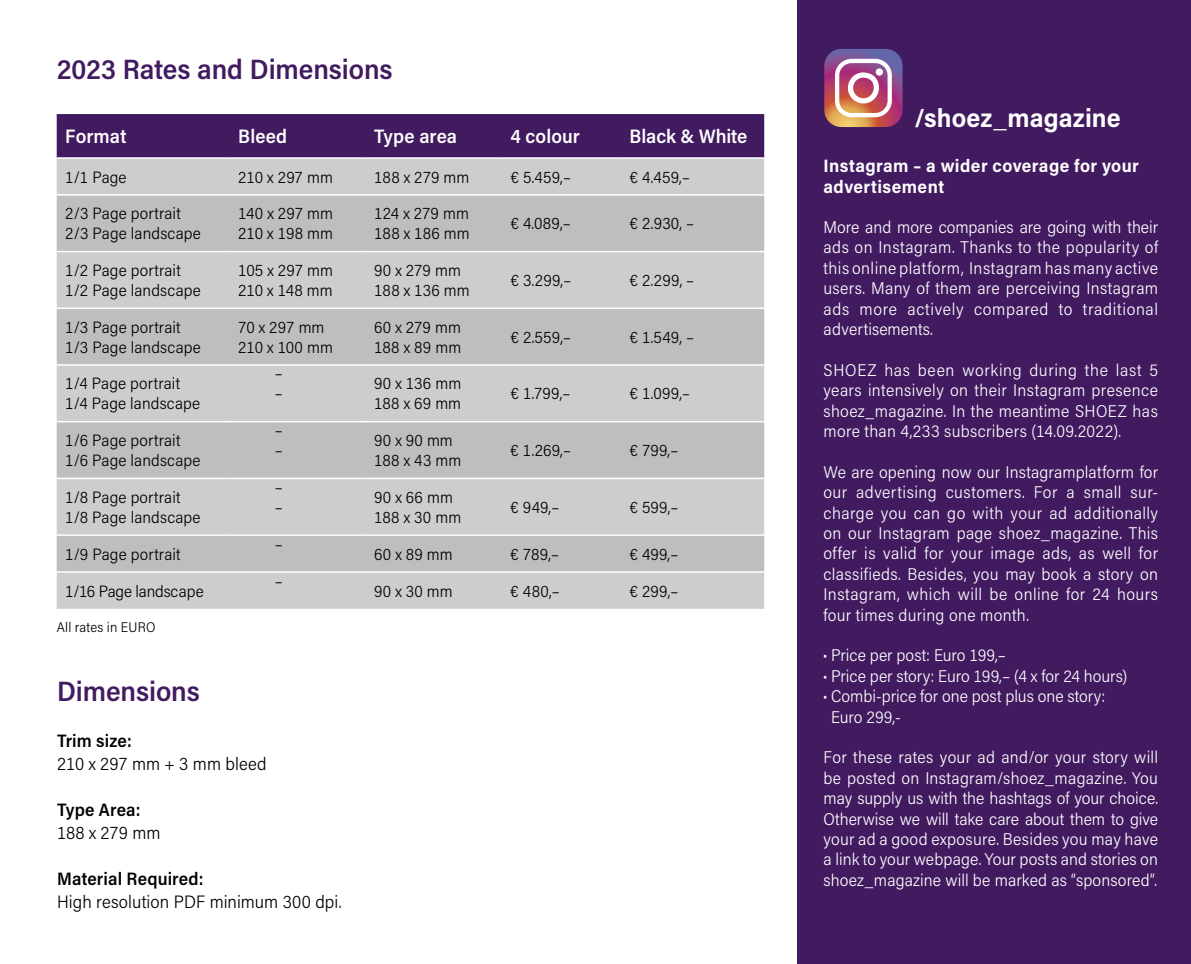
<style>
.page{position:relative;width:1191px;height:964px;background:#fff}
.page>*{position:absolute;margin:0;border:0;box-sizing:border-box;transform-origin:0 0}
.t1{font:600 28px "Acumin Pro Semi Cond";letter-spacing:-.005em;color:#411a60}
.t2{font:700 26px "Acumin Pro Semi Cond";letter-spacing:.005em;color:#fff}
.t3{font:600 19.6px "Acumin Pro Semi Cond";letter-spacing:.005em;color:#fff}
.t4{font:300 18px "Acumin Pro Semi Cond";letter-spacing:.005em;color:#000}
.t5{font:700 18px/21.6px "Acumin Pro Semi Cond";letter-spacing:.025em;color:#fff}
.t6{font:600 18px "Acumin Pro Semi Cond";letter-spacing:.01em;color:#000}
.t7{font:300 17px/20.4px "Acumin Pro Semi Cond";letter-spacing:.01em;color:#fff;text-align:justify}
.t8{font:300 16.4px/20px "Acumin Pro Semi Cond";letter-spacing:.01em;color:#000}
.t9{font:300 16.4px "Acumin Pro Semi Cond";letter-spacing:-.01em;color:#000}
.t10{font:300 14px "Acumin Pro Semi Cond";letter-spacing:.015em;color:#000}
.s1{font-weight:700}
</style>
<div class="page">
<div style="left:797px;top:0;width:394px;height:964px;background:#411a60"></div>
<svg style="left:824px;top:49px;width:78px;height:78px;background:#a75b75"></svg>
<div style="left:835px;top:59px;width:57px;height:58px;border:4px solid #fff;border-radius:15px"></div>
<div style="left:848px;top:72px;width:31px;height:31px;border:5px solid #fff;border-radius:50%"></div>
<svg style="left:875px;top:68px;width:8px;height:8px"></svg>
<div style="left:57px;top:114px;width:707px;height:43px;background:#411a60"></div>
<div style="left:57px;top:159px;width:707px;height:450px;background:#cccdcd"></div>
<svg style="left:57px;top:196px;width:707px;height:375px;background:#c4c5c5"></svg>
<hr style="left:57px;top:571px;width:173px;height:2px;background:#fff">
<hr style="left:230px;top:571px;width:136px;height:2px;background:#fff">
<hr style="left:366px;top:571px;width:136px;height:2px;background:#fff">
<hr style="left:502px;top:571px;width:119px;height:2px;background:#fff">
<hr style="left:621px;top:571px;width:143px;height:2px;background:#fff">
<hr style="left:57px;top:194px;width:173px;height:2px;background:#fff">
<hr style="left:230px;top:194px;width:136px;height:2px;background:#fff">
<hr style="left:366px;top:194px;width:136px;height:2px;background:#fff">
<hr style="left:502px;top:194px;width:119px;height:2px;background:#fff">
<hr style="left:621px;top:194px;width:143px;height:2px;background:#fff">
<hr style="left:57px;top:251px;width:173px;height:1px;background:#fff">
<hr style="left:230px;top:251px;width:136px;height:1px;background:#fff">
<hr style="left:366px;top:251px;width:136px;height:1px;background:#fff">
<hr style="left:502px;top:251px;width:119px;height:1px;background:#fff">
<hr style="left:621px;top:251px;width:143px;height:1px;background:#fff">
<hr style="left:57px;top:307px;width:173px;height:2px;background:#fff">
<hr style="left:230px;top:307px;width:136px;height:2px;background:#fff">
<hr style="left:366px;top:307px;width:136px;height:2px;background:#fff">
<hr style="left:502px;top:307px;width:119px;height:2px;background:#fff">
<hr style="left:621px;top:307px;width:143px;height:2px;background:#fff">
<hr style="left:57px;top:364px;width:173px;height:2px;background:#fff">
<hr style="left:230px;top:364px;width:136px;height:2px;background:#fff">
<hr style="left:366px;top:364px;width:136px;height:2px;background:#fff">
<hr style="left:502px;top:364px;width:119px;height:2px;background:#fff">
<hr style="left:621px;top:364px;width:143px;height:2px;background:#fff">
<hr style="left:57px;top:421px;width:173px;height:1px;background:#fff">
<hr style="left:230px;top:421px;width:136px;height:1px;background:#fff">
<hr style="left:366px;top:421px;width:136px;height:1px;background:#fff">
<hr style="left:502px;top:421px;width:119px;height:1px;background:#fff">
<hr style="left:621px;top:421px;width:143px;height:1px;background:#fff">
<hr style="left:57px;top:478px;width:173px;height:1px;background:#fff">
<hr style="left:230px;top:478px;width:136px;height:1px;background:#fff">
<hr style="left:366px;top:478px;width:136px;height:1px;background:#fff">
<hr style="left:502px;top:478px;width:119px;height:1px;background:#fff">
<hr style="left:621px;top:478px;width:143px;height:1px;background:#fff">
<hr style="left:57px;top:534px;width:173px;height:2px;background:#fff">
<hr style="left:230px;top:534px;width:136px;height:2px;background:#fff">
<hr style="left:366px;top:534px;width:136px;height:2px;background:#fff">
<hr style="left:502px;top:534px;width:119px;height:2px;background:#fff">
<hr style="left:621px;top:534px;width:143px;height:2px;background:#fff">
<h1 class="t1" style="left:57px;top:49px;width:337px">2023 Rates and Dimensions</h1>
<p class="t3" style="left:65px;top:122px;width:63px">Format</p>
<p class="t3" style="left:238px;top:122px;width:50px">Bleed</p>
<p class="t3" style="left:374px;top:122px;width:84px">Type area</p>
<p class="t3" style="left:510px;top:122px;width:71px">4 colour</p>
<p class="t3" style="left:629px;top:122px;width:119px">Black &amp; White</p>
<p class="t8" style="left:65px;top:166px;width:63px">1/1 Page</p>
<p class="t8" style="left:238px;top:166px;width:96px">210 x 297 mm</p>
<p class="t8" style="left:374px;top:166px;width:97px">188 x 279 mm</p>
<p class="t8" style="left:510px;top:166px;width:62px">€ 5.459,–</p>
<p class="t8" style="left:629px;top:166px;width:62px">€ 4.459,–</p>
<p class="t8" style="left:65px;top:203px;width:137px">2/3 Page portrait<br>2/3 Page landscape</p>
<p class="t8" style="left:238px;top:203px;width:96px">140 x 297 mm<br>210 x 198 mm</p>
<p class="t8" style="left:374px;top:203px;width:97px">124 x 279 mm<br>188 x 186 mm</p>
<p class="t8" style="left:510px;top:213px;width:62px">€ 4.089,–</p>
<p class="t8" style="left:629px;top:213px;width:66px">€ 2.930, –</p>
<p class="t8" style="left:65px;top:260px;width:137px">1/2 Page portrait<br>1/2 Page landscape</p>
<p class="t8" style="left:238px;top:260px;width:96px">105 x 297 mm<br>210 x 148 mm</p>
<p class="t8" style="left:374px;top:260px;width:97px">90 x 279 mm<br>188 x 136 mm</p>
<p class="t8" style="left:510px;top:270px;width:62px">€ 3.299,–</p>
<p class="t8" style="left:629px;top:270px;width:66px">€ 2.299, –</p>
<p class="t8" style="left:65px;top:316px;width:137px">1/3 Page portrait<br>1/3 Page landscape</p>
<p class="t8" style="left:238px;top:316px;width:96px">70 x 297 mm<br>210 x 100 mm</p>
<p class="t8" style="left:374px;top:316px;width:88px">60 x 279 mm<br>188 x 89 mm</p>
<p class="t8" style="left:510px;top:326px;width:62px">€ 2.559,–</p>
<p class="t8" style="left:629px;top:326px;width:66px">€ 1.549, –</p>
<p class="t8" style="left:65px;top:373px;width:137px">1/4 Page portrait<br>1/4 Page landscape</p>
<p class="t8" style="left:275px;top:363px;width:9px">– –</p>
<p class="t8" style="left:374px;top:373px;width:89px">90 x 136 mm<br>188 x 69 mm</p>
<p class="t8" style="left:510px;top:383px;width:62px">€ 1.799,–</p>
<p class="t8" style="left:629px;top:383px;width:62px">€ 1.099,–</p>
<p class="t8" style="left:65px;top:430px;width:137px">1/6 Page portrait<br>1/6 Page landscape</p>
<p class="t8" style="left:275px;top:420px;width:9px">– –</p>
<p class="t8" style="left:374px;top:430px;width:89px">90 x 90 mm<br>188 x 43 mm</p>
<p class="t8" style="left:510px;top:440px;width:62px">€ 1.269,–</p>
<p class="t8" style="left:629px;top:440px;width:50px">€ 799,–</p>
<p class="t8" style="left:65px;top:486px;width:137px">1/8 Page portrait<br>1/8 Page landscape</p>
<p class="t8" style="left:275px;top:476px;width:9px">– –</p>
<p class="t8" style="left:374px;top:486px;width:89px">90 x 66 mm<br>188 x 30 mm</p>
<p class="t8" style="left:510px;top:496px;width:51px">€ 949,–</p>
<p class="t8" style="left:629px;top:496px;width:51px">€ 599,–</p>
<p class="t8" style="left:65px;top:543px;width:117px">1/9 Page portrait</p>
<p class="t8" style="left:275px;top:533px;width:9px">–</p>
<p class="t8" style="left:374px;top:543px;width:80px">60 x 89 mm</p>
<p class="t8" style="left:510px;top:543px;width:50px">€ 789,–</p>
<p class="t8" style="left:629px;top:543px;width:50px">€ 499,–</p>
<p class="t9" style="left:65px;top:580px;width:140px">1/16 Page landscape</p>
<p class="t10" style="left:57px;top:617px;width:100px">All rates in EURO</p>
<p class="t8" style="left:275px;top:570px;width:9px">–</p>
<h1 class="t1" style="left:57px;top:671px;width:144px">Dimensions</h1>
<p class="t6" style="left:57px;top:728px;width:76px">Trim size:</p>
<p class="t4" style="left:57px;top:751px;width:211px">210 x 297 mm + 3 mm bleed</p>
<p class="t6" style="left:57px;top:797px;width:85px">Type Area:</p>
<p class="t4" style="left:57px;top:820px;width:105px">188 x 279 mm</p>
<p class="t6" style="left:57px;top:866px;width:148px">Material Required:</p>
<p class="t4" style="left:57px;top:889px;width:286px">High resolution PDF minimum 300 dpi.</p>
<p class="t8" style="left:374px;top:580px;width:80px">90 x 30 mm</p>
<p class="t8" style="left:510px;top:580px;width:51px">€ 480,–</p>
<p class="t8" style="left:629px;top:580px;width:51px">€ 299,–</p>
<h2 class="t2" style="left:914px;top:99px;width:208px">/shoez_magazine</h2>
<p class="t5" style="left:823px;top:154px;width:317px">Instagram – a wider coverage for your advertisement</p>
<p class="t7" style="left:823px;top:216px;width:336px">More and more companies are going with their ads on Instagram. Thanks to the popularity of this online platform, Instagram has many active users. Many of them are perceiving Instagram ads more actively compared to traditional advertisements.</p>
<p class="t7" style="left:823px;top:359px;width:336px">SHOEZ has been working during the last 5 years intensively on their Instagram presence shoez_magazine. In the meantime SHOEZ has more than 4,233 subscribers (14.09.2022).</p>
<p class="t7" style="left:823px;top:461px;width:336px">We are opening now our Instagramplatform for our advertising customers. For a small sur&shy;charge you can go with your ad additionally on our Instagram page shoez_magazine. This offer is valid for your image ads, as well for classifieds. Besides, you may book a story on Instagram, which will be online for 24 hours four times during one month.</p>
<p class="t7" style="left:823px;top:644px;width:184px"><span class="s1">·</span> Price per post: Euro 199,–</p>
<p class="t7" style="left:823px;top:665px;width:305px"><span class="s1">·</span> Price per story: Euro 199,– (4 x for 24 hours)</p>
<p class="t7" style="left:823px;top:685px;width:283px"><span class="s1">·</span> Combi-price for one post plus one story:</p>
<p class="t7" style="left:831px;top:706px;width:71px">Euro 299,-</p>
<p class="t7" style="left:823px;top:746px;width:336px">For these rates your ad and/or your story will be posted on Instagram/shoez_magazine. You may supply us with the hashtags of your choice.<br>Otherwise we will take care about them to give your ad a good exposure. Besides you may have a link to your webpage. Your posts and stories on shoez_magazine will be marked as “sponsored”.</p>
</div>
